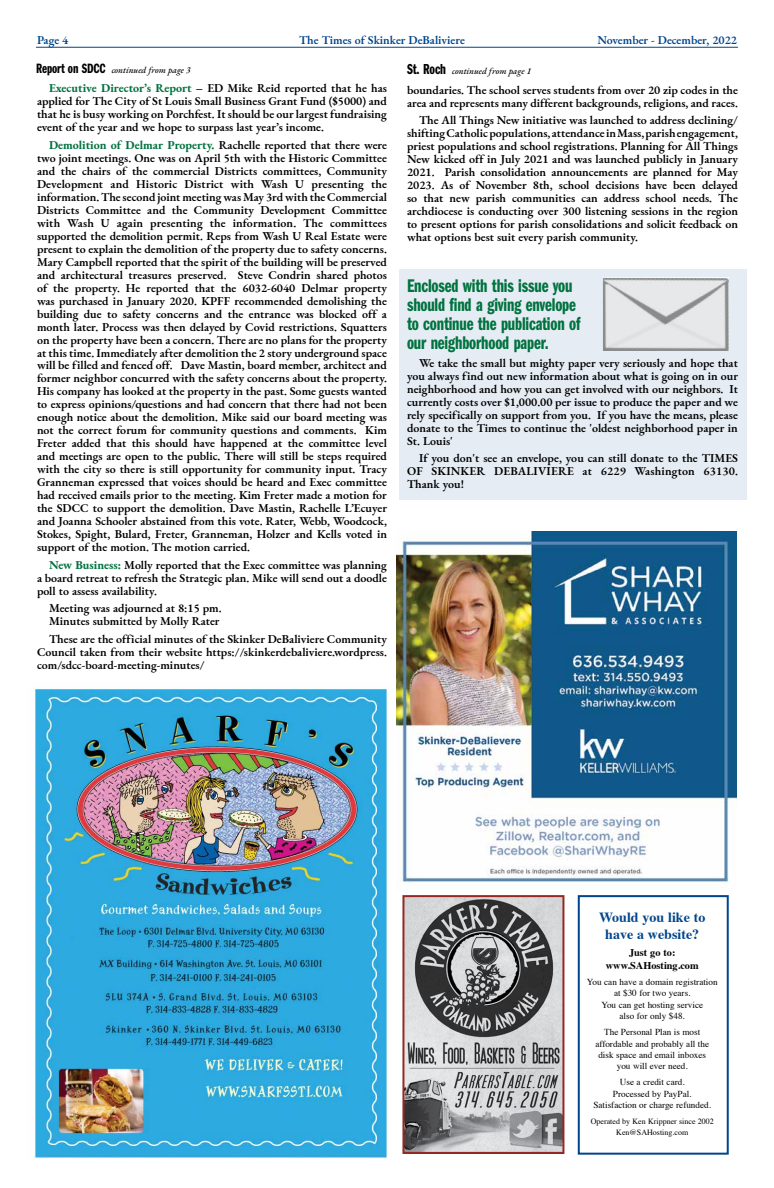
<style>
.page{position:relative;width:774px;height:1188px;background:#fff}
.page>*{position:absolute;margin:0;border:0;box-sizing:border-box;transform-origin:0 0}
.t1{font:19px/19px "Franklin Gothic URW Com Dem";letter-spacing:-.01em;color:#00723f;scale:.95 1}
.t2{font:700 14px/16.8px "Times";color:#00458b;text-align:center}
.t3{font:600 12px/13px "EB Garamond";color:#000;text-align:justify}
.t4{font:600 12px "EB Garamond";color:#00458b}
.t5{font:700 10.3px/12.6px "Times";color:#000;text-align:center}
.t6{font:9.2px/11.5px "Times";color:#000;text-align:center}
.t7{font:italic 500 9px "EB Garamond";color:#000}
.t8{font:8px/11px "Times";color:#000;text-align:center}
.s1{font-weight:700;color:#00723f}
.s2{font-family:"Franklin Gothic URW Com Dem";font-weight:400;font-style:normal;font-size:14px}
.s3{font-family:"Franklin Gothic URW Com Dem";font-weight:400;font-style:normal;font-size:15px}
</style>
<div class="page">
<hr style="left:36px;top:47px;width:702px;height:1px;background:#00458b">
<img style="left:396px;top:532px;width:341px;height:351px">
<img style="left:34px;top:689px;width:354px;height:470px">
<div style="left:578px;top:895px;width:151px;height:260px;border:2px solid #00458b"></div>
<img style="left:405px;top:898px;width:156px;height:253px">
<div style="left:402px;top:895px;width:162px;height:259px;border:2px solid #942923"></div>
<div style="left:399px;top:269px;width:348px;height:231px;background:#e6ecf3"></div>
<img style="left:603px;top:278px;width:126px;height:73px">
<p class="t4" style="left:37px;top:32px;width:33px">Page 4</p>
<p class="t4" style="left:299px;top:32px;width:167px">The Times of Skinker DeBaliviere</p>
<p class="t4" style="left:597px;top:32px;width:141px">November - December, 2022</p>
<p class="t3" style="left:37px;top:81px;width:352px;text-indent:12px"><span class="s1">Executive Director’s Report</span> – ED Mike Reid reported that he has applied for The City of St Louis Small Business Grant Fund ($5000) and that he is busy working on Porchfest. It should be our largest fundraising event of the year and we hope to surpass last year’s income.</p>
<p class="t3" style="left:37px;top:138px;width:352px;text-indent:12px"><span class="s1">Demolition of Delmar Property.</span> Rachelle reported that there were two joint meetings. One was on April 5th with the Historic Committee and the chairs of the commercial Districts committees, Community Development and Historic District with Wash U presenting the information. The second joint meeting was May 3rd with the Commercial Districts Committee and the Community Development Committee with Wash U again presenting the information. The committees supported the demolition permit. Reps from Wash U Real Estate were present to explain the demolition of the property due to safety concerns.<br>Mary Campbell reported that the spirit of the building will be preserved and architectural treasures preserved. Steve Condrin shared photos of the property. He reported that the 6032-6040 Delmar property was purchased in January 2020. KPFF recommended demolishing the building due to safety concerns and the entrance was blocked off a month later. Process was then delayed by Covid restrictions. Squatters on the property have been a concern. There are no plans for the property at this time. Immediately after demolition the 2 story underground space will be filled and fenced off. Dave Mastin, board member, architect and former neighbor concurred with the safety concerns about the property.<br>His company has looked at the property in the past. Some guests wanted to express opinions/questions and had concern that there had not been enough notice about the demolition. Mike said our board meeting was not the correct forum for community questions and comments. Kim Freter added that this should have happened at the committee level and meetings are open to the public. There will still be steps required with the city so there is still opportunity for community input. Tracy Granneman expressed that voices should be heard and Exec committee had received emails prior to the meeting. Kim Freter made a motion for the SDCC to support the demolition. Dave Mastin, Rachelle L’Ecuyer and Joanna Schooler abstained from this vote. Rater, Webb, Woodcock, Stokes, Spight, Bulard, Freter, Granneman, Holzer and Kells voted in support of the motion. The motion carried.</p>
<p class="t3" style="left:37px;top:558px;width:352px;text-indent:12px"><span class="s1">New Business:</span> Molly reported that the Exec committee was planning a board retreat to refresh the Strategic plan. Mike will send out a doodle poll to assess availability.</p>
<p class="t3" style="left:49px;top:602px;width:174px">Meeting was adjourned at 8:15 pm.<br>Minutes submitted by Molly Rater</p>
<p class="t3" style="left:37px;top:632px;width:352px;text-indent:12px">These are the official minutes of the Skinker DeBaliviere Community Council taken from their website https://skinkerdebaliviere.wordpress. com/sdcc-board-meeting-minutes/</p>
<p class="t7" style="left:36px;top:64px;width:156px"><span class="s2">Report on SDCC</span> continued from page 3</p>
<p class="t7" style="left:407px;top:65px;width:126px"><span class="s3">St. Roch</span> continued from page 1</p>
<p class="t3" style="left:407px;top:83px;width:332px">boundaries. The school serves students from over 20 zip codes in the area and represents many different backgrounds, religions, and races.</p>
<p class="t3" style="left:407px;top:113px;width:332px;text-indent:12px">The All Things New initiative was launched to address declining/ shifting Catholic populations, attendance in Mass, parish engagement, priest populations and school registrations. Planning for All Things New kicked off in July 2021 and was launched publicly in January 2021. Parish consolidation announcements are planned for May 2023. As of November 8th, school decisions have been delayed so that new parish communities can address school needs. The archdiocese is conducting over 300 listening sessions in the region to present options for parish consolidations and solicit feedback on what options best suit every parish community.</p>
<h1 class="t1" style="left:407px;top:276px;width:184px">Enclosed with this issue you should find a giving envelope to continue the publication of our neighborhood paper.</h1>
<p class="t3" style="left:407px;top:356px;width:332px;text-indent:12px">We take the small but mighty paper very seriously and hope that you always find out new information about what is going on in our neighborhood and how you can get involved with our neighbors. It currently costs over $1,000.00 per issue to produce the paper and we rely specifically on support from you. If you have the means, please donate to the Times to continue the 'oldest neighborhood paper in St. Louis'</p>
<p class="t3" style="left:407px;top:452px;width:333px;text-indent:12px">If you don't see an envelope, you can still donate to the TIMES OF SKINKER DEBALIVIERE at 6229 Washington 63130.<br>Thank you!</p>
<p class="t2" style="left:599px;top:908px;width:108px">Would you like to have a website?</p>
<p class="t5" style="left:606px;top:945px;width:94px">Just go to: www.SAHosting.com</p>
<p class="t6" style="left:587px;top:975px;width:132px">You can have a domain registration at $30 for two years.<br>You can get hosting service<br>also for only $48.</p>
<p class="t6" style="left:595px;top:1025px;width:115px">The Personal Plan is most affordable and probably all the disk space and email inboxes you will ever need.</p>
<p class="t6" style="left:593px;top:1076px;width:119px">Use a credit card.<br>Processed by PayPal.<br>Satisfaction or charge refunded.</p>
<p class="t8" style="left:591px;top:1115px;width:124px">Operated by Ken Krippner since 2002<br>Ken@SAHosting.com</p>
</div>
